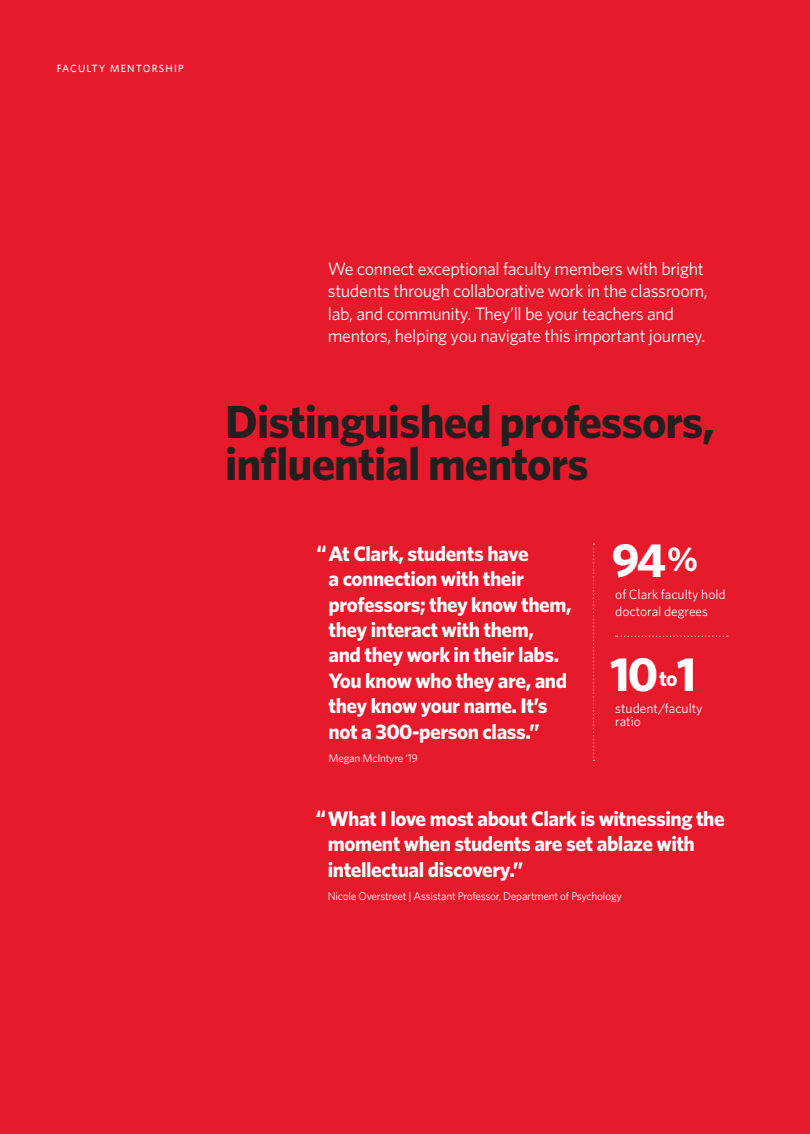
<style>
.page{position:relative;width:810px;height:1134px;background:#e71a2c}
.page>*{position:absolute;margin:0;border:0;box-sizing:border-box;transform-origin:0 0}
.t1{font:700 48px "Whitney";color:#fff}
.t2{font:700 46.5px/42.3px "Whitney";letter-spacing:-.02em;color:#231f20}
.t3{font:700 21.6px "Whitney";color:#fff}
.t4{font:700 21px/25.5px "Whitney";letter-spacing:-.02em;color:#fff}
.t5{font:18px/22.5px "Whitney";letter-spacing:-.02em;color:#fff}
.t6{font:13.5px/13.5px "Whitney";color:#fff}
.t7{font:11.25px "Whitney";letter-spacing:-.02em;color:#fff}
.t8{font:500 10.5px "Whitney";letter-spacing:.11em;color:#fff}
.s1{font-size:34.65px}
</style>
<div class="page">
<svg style="left:615px;top:636px;width:113px;height:1px"></svg>
<svg style="left:593px;top:544px;width:1px;height:217px"></svg>
<p class="t8" style="left:57px;top:61px;width:128px">FACULTY MENTORSHIP</p>
<p class="t5" style="left:328px;top:257px;width:381px">We connect exceptional faculty members with bright students through collaborative work in the classroom, lab, and community. They’ll be your teachers and mentors, helping you navigate this important journey.</p>
<h1 class="t2" style="left:225px;top:399px;width:491px">Distinguished professors, infuential mentors</h1>
<p class="t1" style="left:612px;top:528px;width:88px">94<span class="s1">%</span></p>
<p class="t6" style="left:615px;top:587px;width:112px">of Clark faculty hold</p>
<p class="t4" style="left:316px;top:540px;width:214px">“At Clark, students have</p>
<p class="t4" style="left:328px;top:565px;width:197px">a connection with their</p>
<p class="t4" style="left:328px;top:591px;width:244px">professors; they know them,</p>
<p class="t6" style="left:615px;top:604px;width:94px">doctoral degrees</p>
<p class="t4" style="left:328px;top:616px;width:240px">they interact with them, and they work in their labs.<br>You know who they are, and</p>
<h1 class="t1" style="left:610px;top:642px;width:88px">10 1</h1>
<h1 class="t3" style="left:659px;top:664px;width:20px">to</h1>
<p class="t6" style="left:615px;top:701px;width:89px">student/faculty ratio</p>
<p class="t4" style="left:328px;top:693px;width:221px">they know your name. It’s</p>
<p class="t4" style="left:328px;top:718px;width:212px">not a 300-person class.”</p>
<p class="t7" style="left:328px;top:751px;width:91px">Megan McIntyre ‘19</p>
<p class="t4" style="left:328px;top:805px;width:398px;text-indent:-12px">“What I love most about Clark is witnessing the moment when students are set ablaze with intellectual discovery.”</p>
<p class="t7" style="left:328px;top:889px;width:295px">Nicole Overstreet | Assistant Professor, Department of Psychology</p>
</div>
